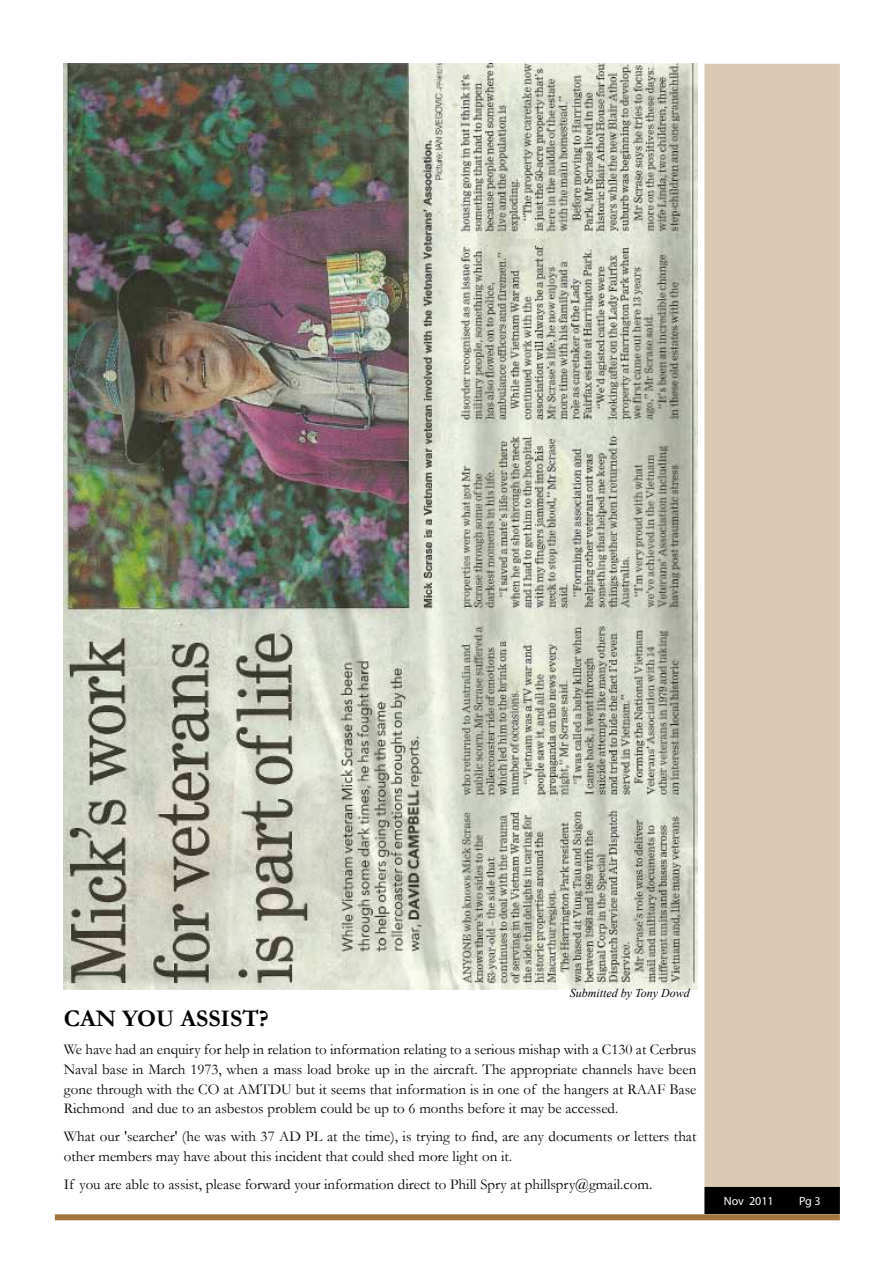
<style>
.page{position:relative;width:893px;height:1263px;background:#fff}
.page>*{position:absolute;margin:0;border:0;box-sizing:border-box;transform-origin:0 0}
.t1{font:700 24px "Garamond";color:#000}
.t2{font:15px/19.6px "Garamond";color:#000;text-align:justify}
.t3{font:italic 12px "Times New Roman";color:#000}
.t4{font:12px "Myriad Pro";color:#fff}
</style>
<div class="page">
<div style="left:704px;top:64px;width:136px;height:1151px;background:#dbc9b4;border:2px solid #dbc9b4"></div>
<div style="left:55px;top:1214px;width:785px;height:6px;background:#a2763d"></div>
<div style="left:705px;top:1188px;width:134px;height:25px;background:#000"></div>
<div style="left:704px;top:1187px;width:136px;height:27px;border:2px solid #000"></div>
<img style="left:64px;top:64px;width:634px;height:925px">
<p class="t3" style="left:570px;top:985px;width:121px">Submitted by Tony Dowd</p>
<h1 class="t1" style="left:64px;top:1004px;width:207px">CAN YOU ASSIST?</h1>
<p class="t2" style="left:64px;top:1039px;width:634px">We have had an enquiry for help in relation to information relating to a serious mishap with a C130 at Cerbrus Naval base in March 1973, when a mass load broke up in the aircraft. The appropriate channels have been gone through with the CO at AMTDU but it seems that information is in one of the hangers at RAAF Base Richmond and due to an asbestos problem could be up to 6 months before it may be accessed.</p>
<p class="t2" style="left:64px;top:1126px;width:634px">What our 'searcher' (he was with 37 AD PL at the time), is trying to find, are any documents or letters that other members may have about this incident that could shed more light on it.</p>
<p class="t2" style="left:64px;top:1174px;width:590px">If you are able to assist, please forward your information direct to Phill Spry at phillspry@gmail.com.</p>
<p class="t4" style="left:724px;top:1193px;width:51px">Nov 2011</p>
<p class="t4" style="left:799px;top:1193px;width:23px">Pg 3</p>
</div>
